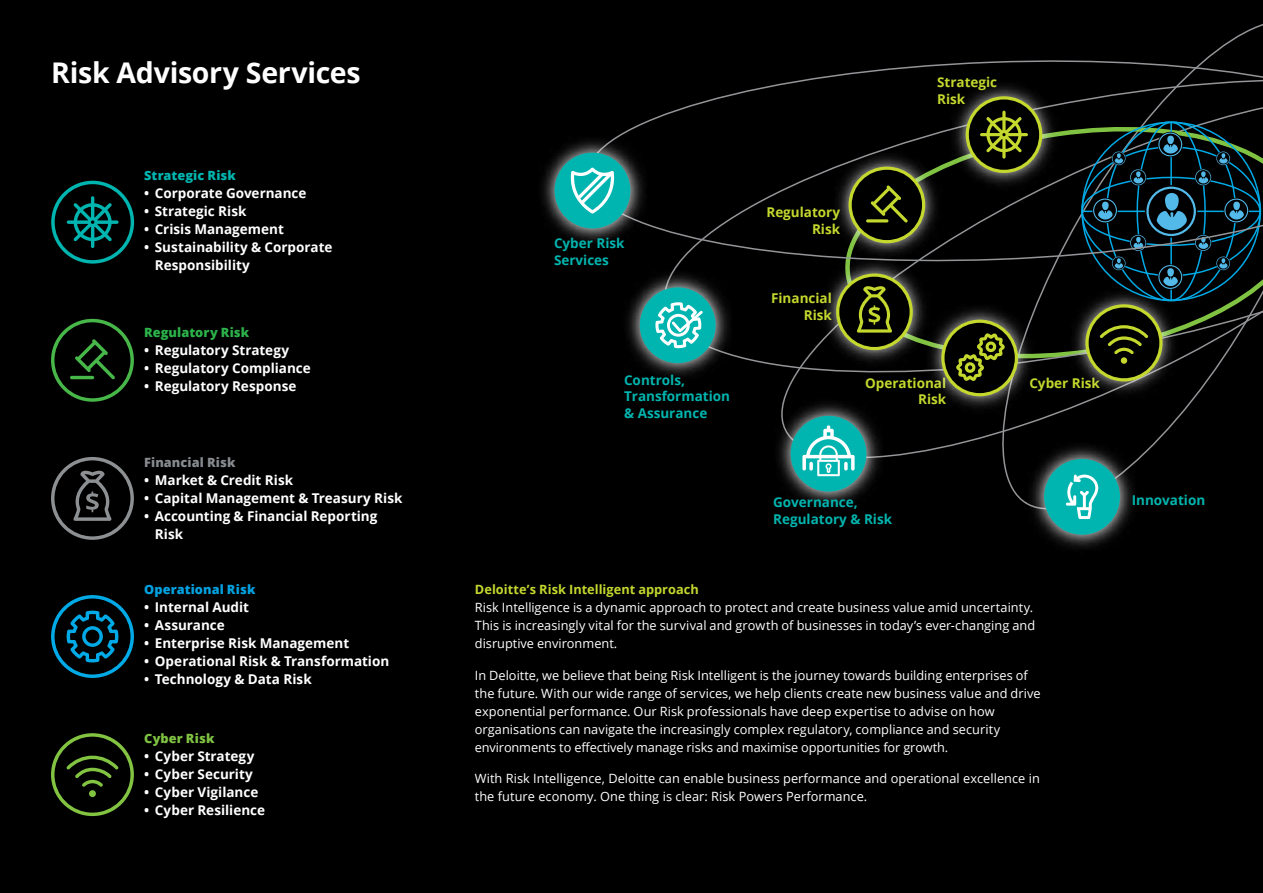
<style>
.page{position:relative;width:1263px;height:893px;background:#000}
.page>*{position:absolute;margin:0;border:0;box-sizing:border-box;transform-origin:0 0}
.Story_heading_bold{font:700 28.5px "Open Sans";letter-spacing:-.01em;color:#fff}
.t1{font:700 13.5px/18px "Open Sans";color:#fff}
.t2{font:700 13.5px/16.5px "Open Sans";color:#00b5af}
.t3{font:700 13.5px/16.5px "Open Sans";color:#c4d82e;text-align:right}
.Body_copy__white_8_5{font:12.75px/18px "Open Sans";letter-spacing:.005em;color:#fff}
.t4{font:800 12.75px "Open Sans";letter-spacing:.005em;color:#00a2e1}
.t5{font:800 12.75px "Open Sans";letter-spacing:.005em;color:#2cb34a}
.t6{font:800 12.75px "Open Sans";letter-spacing:.005em;color:#00b5af}
.t7{font:800 12.75px "Open Sans";letter-spacing:.005em;color:#878a8f}
.t8{font:800 12.75px "Open Sans";letter-spacing:.01em;color:#80c342}
.s1{font-weight:700;color:#c4d82e}
</style>
<div class="page">
<img style="left:920px;top:309px;width:104px;height:108px">
<svg style="left:941px;top:320px;width:77px;height:76px"></svg>
<img style="left:628px;top:269px;width:110px;height:107px">
<div style="left:640px;top:287px;width:76px;height:76px;background:#00b5af;border-radius:50%"></div>
<svg style="left:655px;top:302px;width:48px;height:46px"></svg>
<img style="left:779px;top:393px;width:110px;height:112px">
<div style="left:791px;top:416px;width:75px;height:76px;background:#00b5af;border-radius:50%"></div>
<svg style="left:802px;top:425px;width:53px;height:51px"></svg>
<svg style="left:1024px;top:24px;width:239px;height:433px"></svg>
<img style="left:1022px;top:436px;width:120px;height:112px">
<div style="left:1044px;top:459px;width:76px;height:76px;background:#00b5af;border-radius:50%"></div>
<svg style="left:1066px;top:475px;width:32px;height:44px"></svg>
<hr style="left:1170px;top:122px;width:2px;height:179px;background:#00aae7">
<svg style="left:1158px;top:264px;width:25px;height:26px"></svg>
<svg style="left:1158px;top:269px;width:24px;height:20px"></svg>
<svg style="left:1216px;top:269px;width:14px;height:1px"></svg>
<svg style="left:1112px;top:269px;width:13px;height:1px"></svg>
<svg style="left:628px;top:77px;width:635px;height:192px"></svg>
<img style="left:815px;top:253px;width:119px;height:118px">
<svg style="left:836px;top:273px;width:77px;height:77px"></svg>
<img style="left:543px;top:130px;width:110px;height:121px">
<div style="left:554px;top:153px;width:76px;height:75px;background:#00b5af;border-radius:50%"></div>
<svg style="left:570px;top:167px;width:45px;height:47px"></svg>
<svg style="left:51px;top:595px;width:83px;height:83px"></svg>
<svg style="left:51px;top:457px;width:83px;height:83px"></svg>
<svg style="left:51px;top:733px;width:83px;height:83px"></svg>
<svg style="left:51px;top:181px;width:83px;height:83px"></svg>
<svg style="left:51px;top:319px;width:83px;height:83px"></svg>
<p class="Story_heading_bold" style="left:51px;top:53px;width:311px">Risk Advisory Services</p>
<p class="t6" style="left:144px;top:166px;width:93px">Strategic Risk</p>
<p class="t1" style="left:144px;top:184px;width:164px">• Corporate Governance</p>
<p class="t1" style="left:144px;top:202px;width:104px">• Strategic Risk</p>
<p class="t1" style="left:144px;top:220px;width:141px">• Crisis Management</p>
<p class="t1" style="left:155px;top:238px;width:179px;text-indent:-11px">• Sustainability &amp; Corporate<br>Responsibility</p>
<p class="t5" style="left:144px;top:323px;width:107px">Regulatory Risk</p>
<p class="t1" style="left:144px;top:341px;width:146px">• Regulatory Strategy</p>
<p class="t1" style="left:144px;top:359px;width:168px">• Regulatory Compliance</p>
<p class="t1" style="left:144px;top:377px;width:154px">• Regulatory Response</p>
<p class="t7" style="left:144px;top:453px;width:93px">Financial Risk</p>
<p class="t1" style="left:144px;top:471px;width:150px">• Market &amp; Credit Risk</p>
<p class="t1" style="left:144px;top:489px;width:260px">• Capital Management &amp; Treasury Risk</p>
<p class="t1" style="left:155px;top:507px;width:224px;text-indent:-11px">• Accounting &amp; Financial Reporting<br>Risk</p>
<p class="t4" style="left:144px;top:580px;width:113px">Operational Risk</p>
<p class="t1" style="left:144px;top:598px;width:106px">• Internal Audit</p>
<p class="t1" style="left:144px;top:616px;width:82px">• Assurance</p>
<p class="t1" style="left:144px;top:634px;width:206px">• Enterprise Risk Management</p>
<p class="t1" style="left:144px;top:652px;width:247px">• Operational Risk &amp; Transformation</p>
<p class="t1" style="left:144px;top:670px;width:169px">• Technology &amp; Data Risk</p>
<p class="t8" style="left:144px;top:729px;width:72px">Cyber Risk</p>
<p class="t1" style="left:144px;top:747px;width:112px">• Cyber Strategy</p>
<p class="t1" style="left:144px;top:765px;width:110px">• Cyber Security</p>
<p class="t1" style="left:144px;top:783px;width:116px">• Cyber Vigilance</p>
<p class="t1" style="left:144px;top:801px;width:122px">• Cyber Resilience</p>
<p class="t2" style="left:554px;top:235px;width:72px">Cyber Risk<br>Services</p>
<p class="t3" style="left:766px;top:204px;width:75px">Regulatory<br>Risk</p>
<p class="t3" style="left:771px;top:290px;width:62px">Financial<br>Risk</p>
<p class="t3" style="left:937px;top:74px;width:62px;text-align:left">Strategic<br>Risk</p>
<p class="t2" style="left:624px;top:371px;width:62px">Controls,</p>
<p class="t3" style="left:1029px;top:374px;width:72px">Cyber Risk</p>
<p class="t2" style="left:624px;top:388px;width:108px">Transformation &amp; Assurance</p>
<p class="t3" style="left:865px;top:374px;width:83px">Operational<br>Risk</p>
<p class="t2" style="left:773px;top:494px;width:120px">Governance,<br>Regulatory &amp; Risk</p>
<p class="t2" style="left:1132px;top:491px;width:75px">Innovation</p>
<p class="Body_copy__white_8_5" style="left:475px;top:580px;width:562px"><span class="s1">Deloitte’s Risk Intelligent approach<br></span>Risk Intelligence is a dynamic approach to protect and create business value amid uncertainty.<br>This is increasingly vital for the survival and growth of businesses in today’s ever-changing and disruptive environment.</p>
<p class="Body_copy__white_8_5" style="left:475px;top:666px;width:567px">In Deloitte, we believe that being Risk Intelligent is the journey towards building enterprises of the future. With our wide range of services, we help clients create new business value and drive exponential performance. Our Risk professionals have deep expertise to advise on how organisations can navigate the increasingly complex regulatory, compliance and security environments to effectively manage risks and maximise opportunities for growth.</p>
<p class="Body_copy__white_8_5" style="left:475px;top:769px;width:566px">With Risk Intelligence, Deloitte can enable business performance and operational excellence in the future economy. One thing is clear: Risk Powers Performance.</p>
</div>
